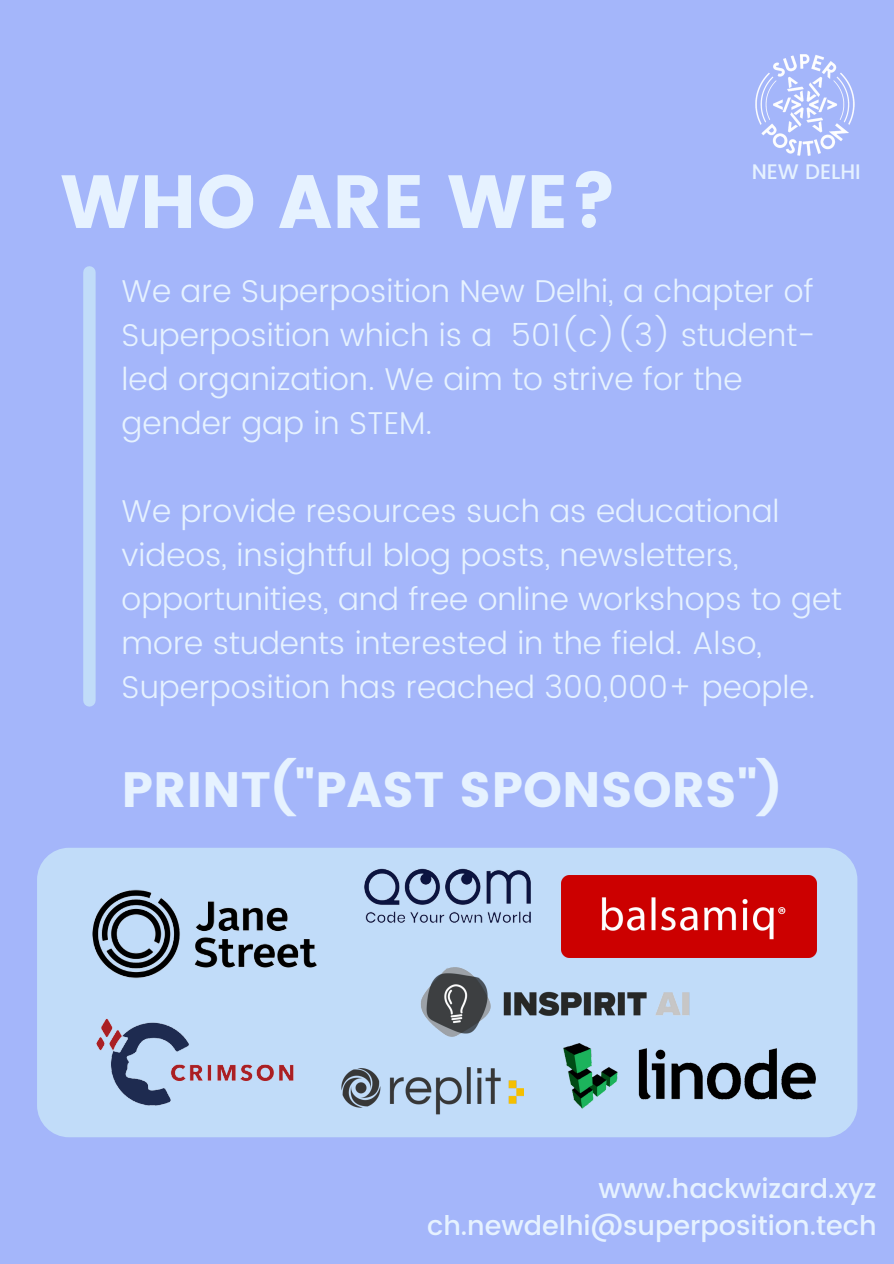
<style>
.page{position:relative;width:894px;height:1264px;background:#fff}
.page>*{position:absolute;margin:0;border:0;box-sizing:border-box;transform-origin:0 0}
.t1{font:75px "Poppins";color:#e6f2ff}
.t2{font:49.5px "Poppins";color:#e6f2ff}
.t3{font:300 31.5px/44px "Poppins";color:#e6f2ff}
.t4{font:500 27px "Poppins";color:#e6f2ff}
.t5{font:500 21px "Poppins";color:#e6f2ff}
</style>
<div class="page">
<div style="left:0;top:0;width:893px;height:1263px;background:#a4b6fa"></div>
<img style="left:755px;top:54px;width:100px;height:102px">
<div style="left:83px;top:272px;width:13px;height:428px;background:#c1dcf9"></div>
<div style="left:37px;top:847px;width:820px;height:290px;background:#c1dcf9;border-radius:32px"></div>
<img style="left:420px;top:967px;width:270px;height:70px">
<img style="left:92px;top:889px;width:225px;height:90px">
<img style="left:561px;top:876px;width:255px;height:81px">
<img style="left:96px;top:1018px;width:198px;height:88px">
<img style="left:341px;top:1067px;width:182px;height:48px">
<img style="left:364px;top:868px;width:167px;height:55px">
<img style="left:563px;top:1043px;width:252px;height:65px">
<p class="t1" style="left:61px;top:158px;width:558px">WHO ARE WE?</p>
<p class="t5" style="left:751px;top:160px;width:111px">NEW DELHI</p>
<p class="t3" style="left:122px;top:269px;width:695px">We are Superposition New Delhi, a chapter of Superposition which is a 501(c)(3) student&shy;led organization. We aim to strive for the gender gap in STEM.</p>
<p class="t3" style="left:122px;top:489px;width:721px">We provide resources such as educational videos, insightful blog posts, newsletters, opportunities, and free online workshops to get more students interested in the field. Also, Superposition has reached 300,000+ people.</p>
<p class="t2" style="left:122px;top:761px;width:661px">PRINT("PAST SPONSORS")</p>
<p class="t4" style="left:598px;top:1172px;width:279px">www.hackwizard.xyz</p>
<p class="t4" style="left:427px;top:1209px;width:451px">ch.newdelhi@superposition.tech</p>
</div>
